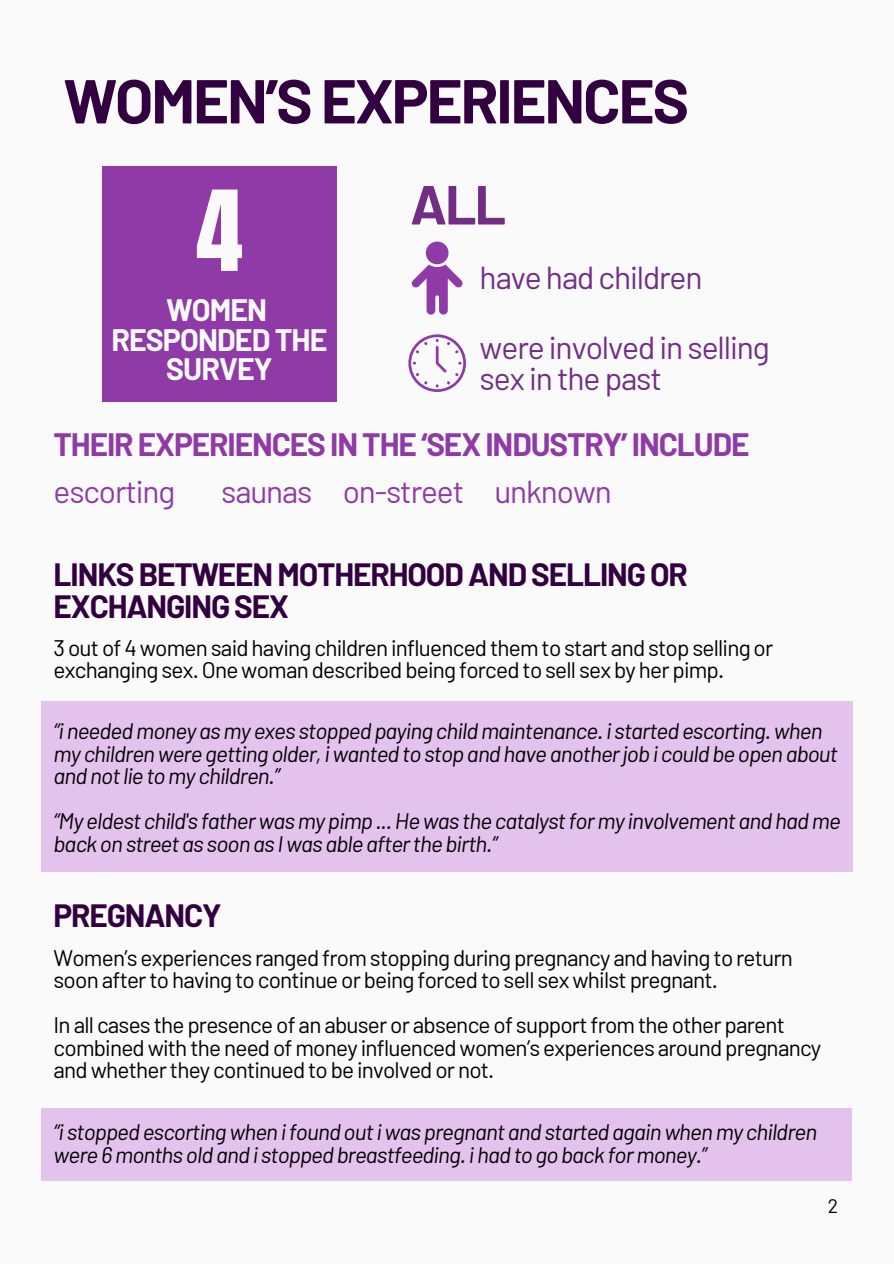
<style>
.page{position:relative;width:894px;height:1264px;background:#fff}
.page>*{position:absolute;margin:0;border:0;box-sizing:border-box;transform-origin:0 0}
.t1{font:94.65px "Anton";color:#fafafa}
.t2{font:700 61.8px "Barlow";letter-spacing:-.035em;color:#320040}
.t3{font:700 55.05px "Barlow";color:#722e85}
.t4{font:31.8px/30.9px "Barlow";letter-spacing:-.035em;color:#722e85}
.t5{font:700 31.65px "Barlow";letter-spacing:-.035em;color:#8f3aa6}
.t6{font:31.65px "Barlow";letter-spacing:-.035em;color:#8f3aa6}
.t7{font:700 31.5px/31.5px "Barlow";letter-spacing:-.035em;color:#320040}
.t8{font:700 30.3px/29.2px "Barlow";letter-spacing:-.03em;color:#fafafa;text-align:center}
.t9{font:22.5px/22.5px "Barlow";letter-spacing:-.035em;color:#000}
.t10{font:italic 22.5px/22.5px "Barlow";letter-spacing:-.035em;color:#000}
.t11{font:19.5px "Barlow";color:#000}
</style>
<div class="page">
<div style="left:0;top:0;width:893px;height:1263px;background:#fafafa"></div>
<div style="left:102px;top:166px;width:234px;height:235px;background:#8f3aa6"></div>
<div style="left:425px;top:241px;width:23px;height:23px;background:#8f3aa6;border-radius:50%"></div>
<svg style="left:411px;top:264px;width:52px;height:50px"></svg>
<svg style="left:408px;top:334px;width:57px;height:58px"></svg>
<div style="left:41px;top:701px;width:811px;height:170px;background:#e3c2ed"></div>
<div style="left:41px;top:1108px;width:811px;height:72px;background:#e3c2ed"></div>
<h3 class="t2" style="left:64px;top:62px;width:626px">WOMEN’S EXPERIENCES</h3>
<h2 class="t3" style="left:410px;top:169px;width:97px">ALL</h2>
<h1 class="t1" style="left:196px;top:163px;width:48px">4</h1>
<p class="t8" style="left:111px;top:294px;width:217px">WOMEN<br>RESPONDED THE<br>SURVEY</p>
<p class="t4" style="left:479px;top:261px;width:224px">have had children</p>
<h4 class="t4" style="left:479px;top:331px;width:292px">were involved in selling sex in the past</h4>
<h3 class="t5" style="left:54px;top:424px;width:697px">THEIR EXPERIENCES IN THE ‘SEX INDUSTRY’ INCLUDE</h3>
<h3 class="t6" style="left:54px;top:471px;width:123px">escorting</h3>
<h3 class="t6" style="left:221px;top:471px;width:392px">saunas on-street unknown</h3>
<h3 class="t7" style="left:54px;top:557px;width:635px">LINKS BETWEEN MOTHERHOOD AND SELLING OR<br>EXCHANGING SEX</h3>
<p class="t9" style="left:54px;top:635px;width:721px">3 out of 4 women said having children influenced them to start and stop selling or exchanging sex. One woman described being forced to sell sex by her pimp.</p>
<p class="t10" style="left:54px;top:719px;width:785px">“i needed money as my exes stopped paying child maintenance. i started escorting. when my children were getting older, i wanted to stop and have anotherjob i could be open about and not lie to my children.”</p>
<p class="t10" style="left:54px;top:809px;width:788px">“My eldest child's father was my pimp ... He was the catalyst for my involvement and had me back on street as soon as I was able after the birth.”</p>
<h3 class="t7" style="left:54px;top:899px;width:170px">PREGNANCY</h3>
<p class="t9" style="left:54px;top:945px;width:740px">Women’s experiences ranged from stopping during pregnancy and having to return soon after to having to continue or being forced to sell sex whilst pregnant.</p>
<p class="t9" style="left:54px;top:1012px;width:769px">In all cases the presence of an abuser or absence of support from the other parent combined with the need of money influenced women’s experiences around pregnancy and whether they continued to be involved or not.</p>
<p class="t10" style="left:54px;top:1119px;width:764px">“i stopped escorting when i found out i was pregnant and started again when my children were 6 months old and i stopped breastfeeding. i had to go back for money.”</p>
<p class="t11" style="left:827px;top:1193px;width:12px">2</p>
</div>
